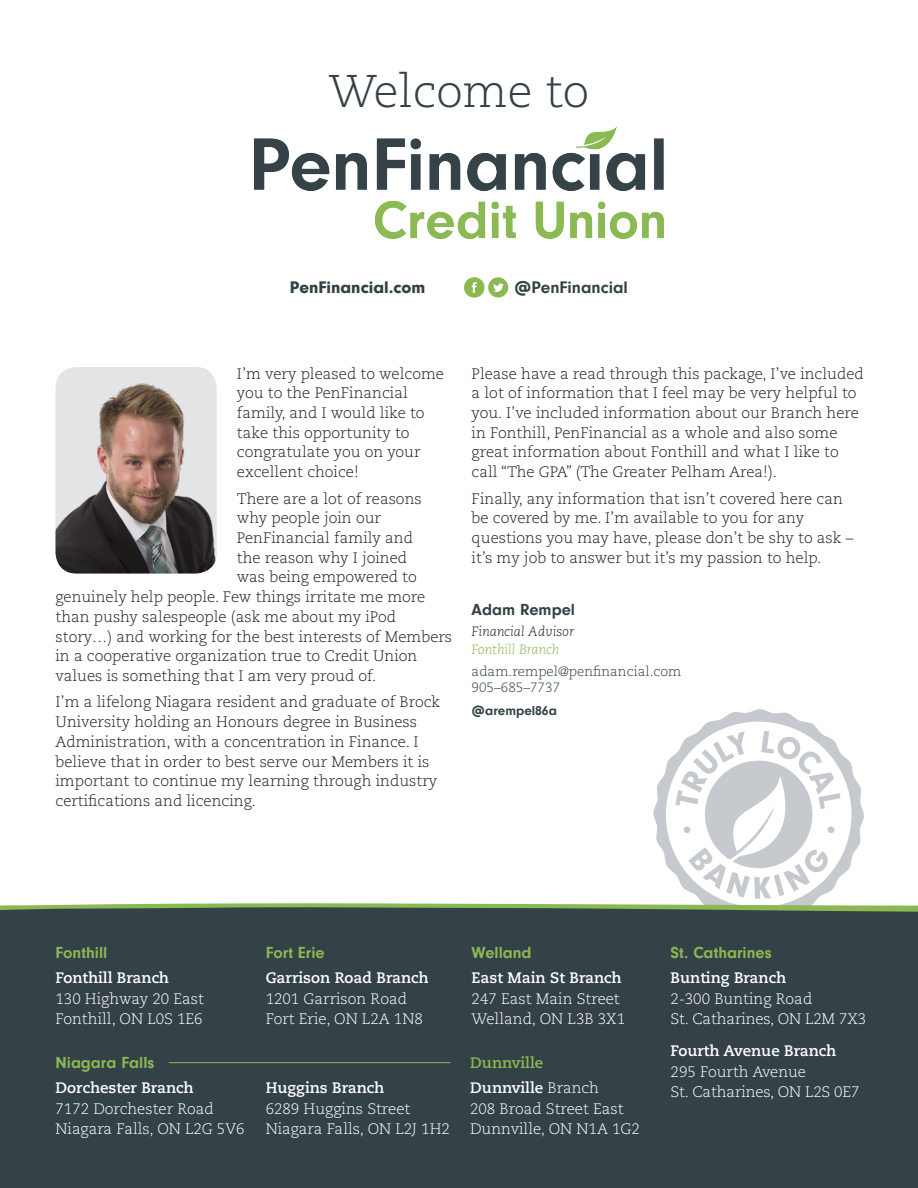
<style>
.page{position:relative;width:918px;height:1188px;background:#fff}
.page>*{position:absolute;margin:0;border:0;box-sizing:border-box;transform-origin:0 0}
.t1{font:300 45.75px "Caecilia LT Std";color:#344147}
.t2{font:900 17.25px "Neuzeit Gro";color:#344147}
.t3{font:700 17.25px "Neuzeit Gro";color:#344147}
.Name{font:700 16.5px "Neuzeit Gro";color:#8ab853}
.Name-2{font:700 16.5px "Neuzeit Gro";color:#344147}
.t4{font:300 15.15px/19.6px "Caecilia LT Std";color:#231f20}
.t5{font:300 15.15px "Caecilia LT Std";color:#fff}
.t6{font:700 15.15px "Caecilia LT Std";color:#fff}
.t7{font:700 15.15px "Caecilia LT Std";color:#8ab853}
.Contact{font:300 13.5px/16.2px "Caecilia LT Std";color:#344147}
.Position{font:italic 300 13.5px "Caecilia LT Std";color:#231f20}
.Branch{font:italic 300 13.5px "Caecilia LT Std";color:#8ab853}
.Contact-2{font:700 13.5px "Neuzeit Gro";color:#344147}
.s1{font-weight:300}
</style>
<div class="page">
<svg style="left:699px;top:709px;width:120px;height:22px"></svg>
<div style="left:0;top:907px;width:918px;height:281px;background:#344147"></div>
<svg style="left:464px;top:277px;width:44px;height:21px"></svg>
<img style="left:254px;top:127px;width:410px;height:111px">
<svg style="left:0;top:731px;width:918px;height:181px"></svg>
<div style="left:56px;top:367px;width:161px;height:207px;background:#e2e4e5;border-radius:21px"></div>
<img style="left:56px;top:377px;width:161px;height:197px">
<hr style="left:169px;top:1062px;width:281px;height:1px;background:#8ab853">
<p class="t1" style="left:329px;top:65px;width:262px">Welcome to</p>
<p class="t2" style="left:290px;top:277px;width:137px">PenFinancial.com</p>
<p class="t3" style="left:514px;top:277px;width:115px">@PenFinancial</p>
<p class="t4" style="left:237px;top:364px;width:209px">I’m very pleased to welcome you to the PenFinancial family, and I would like to take this opportunity to congratulate you on your excellent choice!</p>
<p class="t4" style="left:237px;top:489px;width:186px">There are a lot of reasons</p>
<p class="t4" style="left:237px;top:509px;width:146px">why people join our</p>
<p class="t4" style="left:237px;top:528px;width:178px">PenFinancial family and</p>
<p class="t4" style="left:237px;top:548px;width:172px">the reason why I joined</p>
<p class="t4" style="left:237px;top:568px;width:181px">was being empowered to</p>
<p class="t4" style="left:56px;top:587px;width:371px">genuinely help people. Few things irritate me more</p>
<p class="t4" style="left:56px;top:607px;width:342px">than pushy salespeople (ask me about my iPod</p>
<p class="t4" style="left:56px;top:627px;width:398px">story…) and working for the best interests of Members</p>
<p class="t4" style="left:56px;top:647px;width:363px">in a cooperative organization true to Credit Union</p>
<p class="t4" style="left:56px;top:666px;width:322px">values is something that I am very proud of.</p>
<p class="t4" style="left:56px;top:693px;width:386px">I’m a lifelong Niagara resident and graduate of Brock University holding an Honours degree in Business Administration, with a concentration in Finance. I believe that in order to best serve our Members it is important to continue my learning through industry certifications and licencing.</p>
<p class="t4" style="left:472px;top:364px;width:394px">Please have a read through this package, I’ve included a lot of information that I feel may be very helpful to you. I’ve included information about our Branch here in Fonthill, PenFinancial as a whole and also some great information about Fonthill and what I like to call “The GPA” (The Greater Pelham Area!).</p>
<p class="t4" style="left:472px;top:489px;width:383px">Finally, any information that isn’t covered here can be covered by me. I’m available to you for any questions you may have, please don’t be shy to ask – it’s my job to answer but it’s my passion to help.</p>
<p class="Name-2" style="left:472px;top:600px;width:105px">Adam Rempel</p>
<p class="Position" style="left:472px;top:623px;width:104px">Financial Advisor</p>
<p class="Branch" style="left:472px;top:641px;width:89px">Fonthill Branch</p>
<p class="Contact" style="left:472px;top:664px;width:211px">adam.rempel@penfinancial.com<br>905–685–7737</p>
<p class="Contact-2" style="left:472px;top:703px;width:87px">@arempel86a</p>
<p class="Name" style="left:56px;top:943px;width:53px">Fonthill</p>
<p class="t6" style="left:56px;top:969px;width:115px">Fonthill Branch</p>
<p class="t5" style="left:56px;top:990px;width:150px">130 Highway 20 East</p>
<p class="t5" style="left:56px;top:1010px;width:149px">Fonthill, ON L0S 1E6</p>
<p class="Name" style="left:56px;top:1053px;width:100px">Niagara Falls</p>
<p class="t6" style="left:56px;top:1079px;width:140px">Dorchester Branch</p>
<p class="t5" style="left:56px;top:1100px;width:160px">7172 Dorchester Road</p>
<p class="t5" style="left:56px;top:1120px;width:191px">Niagara Falls, ON L2G 5V6</p>
<p class="Name" style="left:671px;top:943px;width:103px">St. Catharines</p>
<p class="t6" style="left:671px;top:969px;width:117px">Bunting Branch</p>
<p class="t5" style="left:671px;top:990px;width:143px">2-300 Bunting Road</p>
<p class="t5" style="left:671px;top:1010px;width:197px">St. Catharines, ON L2M 7X3</p>
<p class="t6" style="left:671px;top:1042px;width:167px">Fourth Avenue Branch</p>
<p class="t5" style="left:671px;top:1063px;width:137px">295 Fourth Avenue</p>
<p class="Name" style="left:266px;top:943px;width:60px">Fort Erie</p>
<p class="t6" style="left:266px;top:969px;width:164px">Garrison Road Branch</p>
<p class="t5" style="left:266px;top:990px;width:143px">1201 Garrison Road</p>
<p class="t5" style="left:266px;top:1010px;width:159px">Fort Erie, ON L2A 1N8</p>
<p class="Name" style="left:472px;top:943px;width:62px">Welland</p>
<p class="t6" style="left:472px;top:969px;width:152px">East Main St Branch</p>
<p class="t5" style="left:472px;top:990px;width:150px">247 East Main Street</p>
<p class="t5" style="left:472px;top:1010px;width:155px">Welland, ON L3B 3X1</p>
<p class="t7" style="left:470px;top:1054px;width:75px">Dunnville</p>
<p class="t6" style="left:470px;top:1079px;width:130px">Dunnville <span class="s1">Branch</span></p>
<p class="t5" style="left:470px;top:1100px;width:155px">208 Broad Street East</p>
<p class="t5" style="left:470px;top:1120px;width:171px">Dunnville, ON N1A 1G2</p>
<p class="t6" style="left:266px;top:1079px;width:120px">Huggins Branch</p>
<p class="t5" style="left:671px;top:1083px;width:190px">St. Catharines, ON L2S 0E7</p>
<p class="t5" style="left:266px;top:1100px;width:146px">6289 Huggins Street</p>
<p class="t5" style="left:266px;top:1120px;width:186px">Niagara Falls, ON L2J 1H2</p>
</div>
